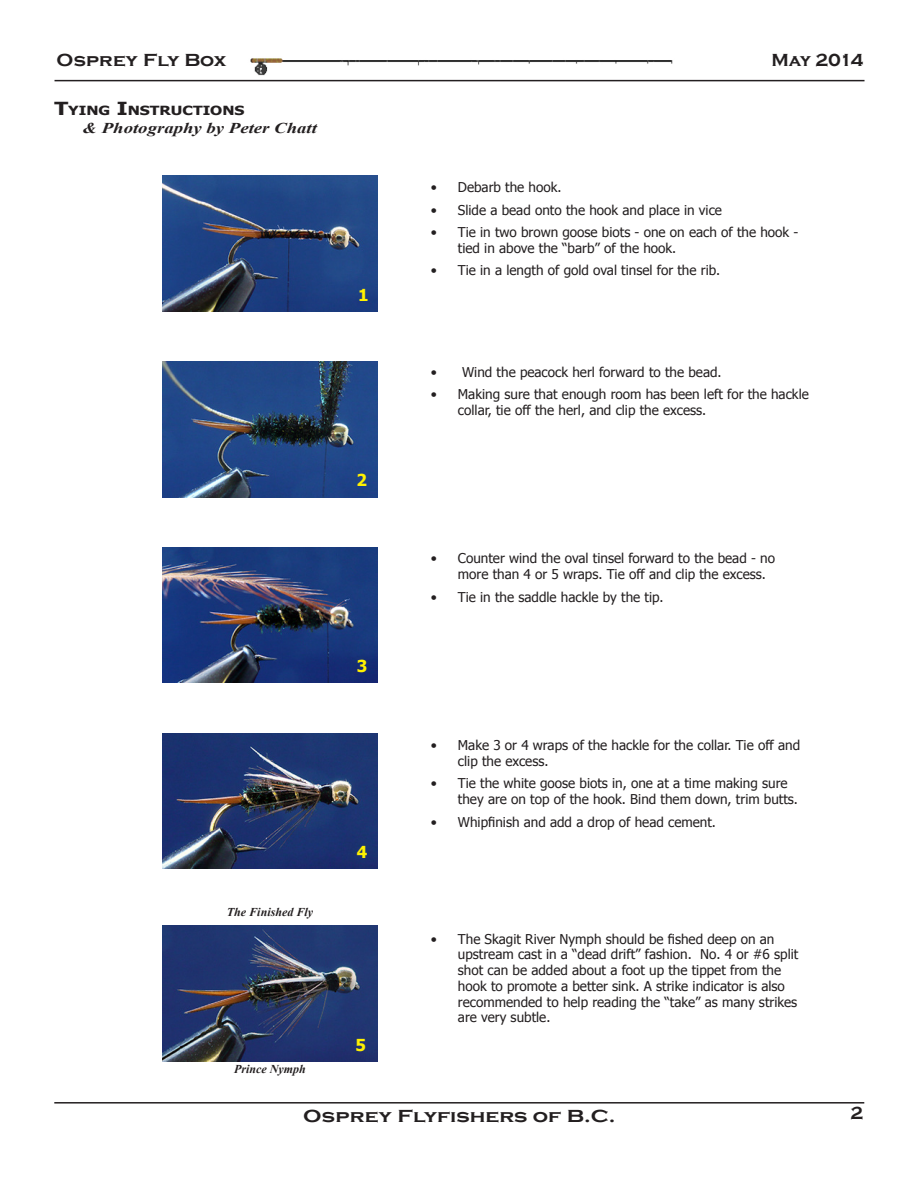
<style>
.page{position:relative;width:918px;height:1188px;background:#fff}
.page>*{position:absolute;margin:0;border:0;box-sizing:border-box;transform-origin:0 0}
.t1{font:700 18px "Copperplate Gothic";color:#231f20;scale:1.2 1}
.t2{font:700 18px "Copperplate Gothic";color:#231f20;scale:1.1 1}
.t3{font:700 18px "Copperplate Gothic";color:#231f20}
.t4{font:700 16.5px "Tahoma";color:#fff101}
.t5{font:italic 700 15px "Times New Roman";color:#231f20;scale:1.25 1}
.t6{font:13.5px/15.8px "Tahoma";color:#231f20}
.t7{font:700 12.6px "Tahoma";color:#231f20;scale:1.25 1}
.t8{font:italic 700 12px "Times New Roman";color:#231f20}
.s1{font-size:18px}
</style>
<div class="page">
<hr style="left:54px;top:1102px;width:810px;height:2px;background:#231f20">
<hr style="left:55px;top:80px;width:810px;height:1px;background:#231f20">
<img style="left:250px;top:58px;width:423px;height:18px">
<img style="left:162px;top:547px;width:216px;height:136px">
<img style="left:162px;top:733px;width:216px;height:136px">
<img style="left:162px;top:362px;width:216px;height:135px">
<img style="left:162px;top:176px;width:216px;height:135px">
<img style="left:162px;top:926px;width:216px;height:135px">
<p class="t2" style="left:57px;top:50px;width:156px">Osprey Fly Box</p>
<p class="t3" style="left:771px;top:50px;width:93px">May 2014</p>
<p class="t7" style="left:54px;top:102px;width:154px"><span class="s1">T</span>YING <span class="s1">I</span>NSTRUCTIONS</p>
<p class="t5" style="left:83px;top:118px;width:189px">&amp; Photography by Peter Chatt</p>
<p class="t4" style="left:358px;top:283px;width:12px">1</p>
<p class="t4" style="left:356px;top:468px;width:12px">2</p>
<p class="t4" style="left:357px;top:655px;width:12px">3</p>
<p class="t8" style="left:227px;top:904px;width:88px">The Finished Fly</p>
<p class="t4" style="left:357px;top:841px;width:12px">4</p>
<p class="t8" style="left:234px;top:1060px;width:73px">Prince Nymph</p>
<p class="t4" style="left:355px;top:1033px;width:12px">5</p>
<p class="t6" style="left:431px;top:180px;width:132px">• Debarb the hook.</p>
<p class="t6" style="left:431px;top:203px;width:293px">• Slide a bead onto the hook and place in vice</p>
<p class="t6" style="left:458px;top:225px;width:342px;text-indent:-27px">• Tie in two brown goose biots - one on each of the hook - tied in above the “barb” of the hook.</p>
<p class="t6" style="left:431px;top:263px;width:291px">• Tie in a length of gold oval tinsel for the rib.</p>
<p class="t6" style="left:431px;top:365px;width:292px">• Wind the peacock herl forward to the bead.</p>
<p class="t6" style="left:458px;top:387px;width:352px;text-indent:-27px">• Making sure that enough room has been left for the hackle collar, tie off the herl, and clip the excess.</p>
<p class="t6" style="left:458px;top:551px;width:319px;text-indent:-27px">• Counter wind the oval tinsel forward to the bead - no more than 4 or 5 wraps. Tie off and clip the excess.</p>
<p class="t6" style="left:431px;top:590px;width:234px">• Tie in the saddle hackle by the tip.</p>
<p class="t6" style="left:458px;top:738px;width:344px;text-indent:-27px">• Make 3 or 4 wraps of the hackle for the collar. Tie off and clip the excess.</p>
<p class="t6" style="left:458px;top:776px;width:342px;text-indent:-27px">• Tie the white goose biots in, one at a time making sure they are on top of the hook. Bind them down, trim butts.</p>
<p class="t6" style="left:431px;top:815px;width:287px">• Whipfinish and add a drop of head cement.</p>
<p class="t6" style="left:458px;top:932px;width:342px;text-indent:-27px">• The Skagit River Nymph should be fished deep on an upstream cast in a “dead drift” fashion. No. 4 or #6 split shot can be added about a foot up the tippet from the hook to promote a better sink. A strike indicator is also recommended to help reading the “take” as many strikes are very subtle.</p>
<p class="t1" style="left:303px;top:1106px;width:262px">Osprey Flyfishers of B.C.</p>
<p class="t3" style="left:850px;top:1103px;width:14px">2</p>
</div>
